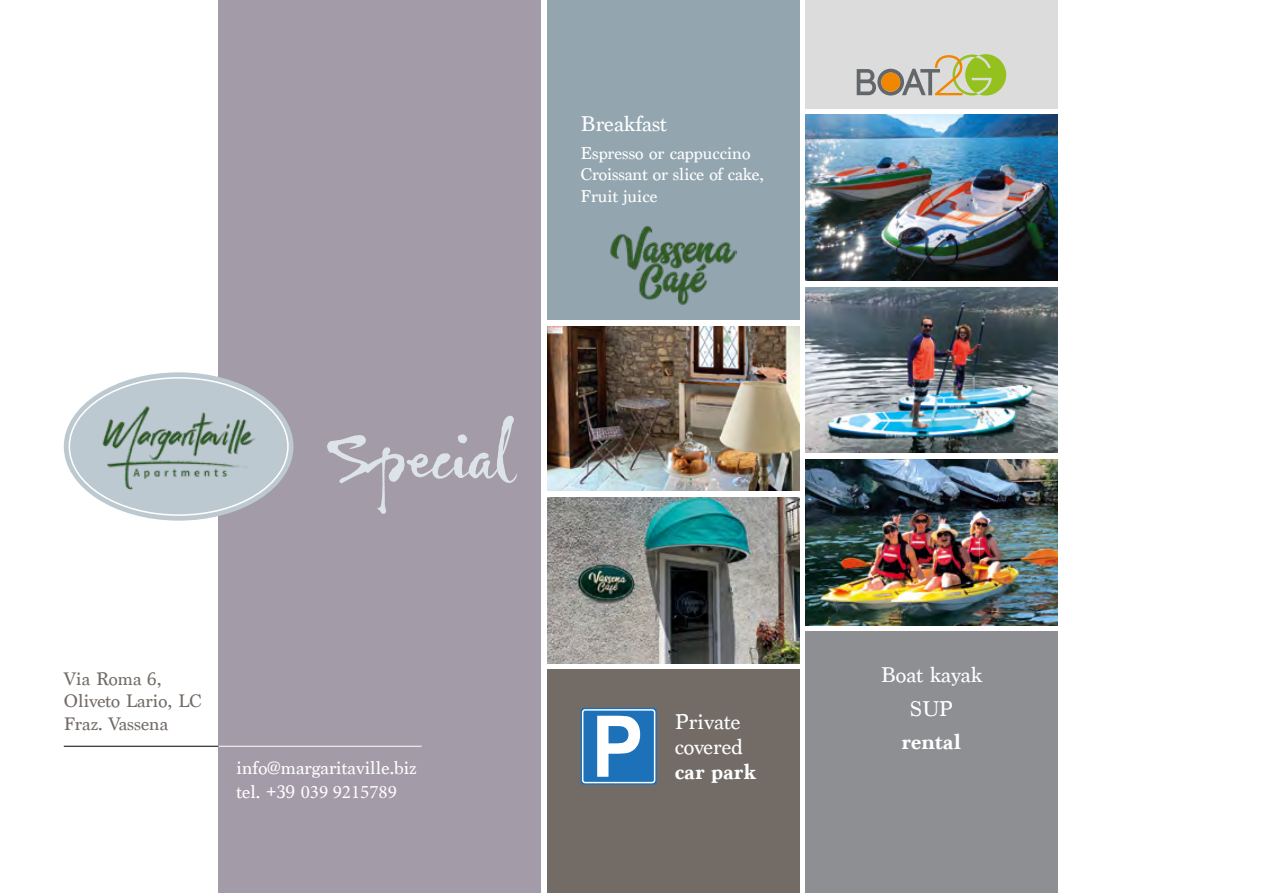
<style>
.page{position:relative;width:1276px;height:893px;background:#fff}
.page>*{position:absolute;margin:0;border:0;box-sizing:border-box;transform-origin:0 0}
.t1{font:78.75px "Gizmo";letter-spacing:-.025em;color:#dde4e9}
.t2{font:22.5px/33.3px "Marion";color:#fff;text-align:center}
.t3{font:700 22.5px "Marion";color:#fff}
.t4{font:19.12px/22.9px "Marion";color:#726b66}
.t5{font:19.12px "Marion";color:#fff}
.t6{font:19.12px "Minion Pro";color:#fff}
.t7{font:18px/21.6px "Marion";color:#fff}
.s1{font-family:"Marion"}
</style>
<div class="page">
<img style="left:547px;top:326px;width:252px;height:165px">
<div style="left:218px;top:0;width:323px;height:893px;background:#a39ba8"></div>
<img style="left:805px;top:459px;width:252px;height:166px">
<img style="left:805px;top:287px;width:252px;height:166px">
<img style="left:805px;top:115px;width:252px;height:166px">
<div style="left:805px;top:0;width:252px;height:108px;background:#dcdcdd"></div>
<div style="left:805px;top:631px;width:252px;height:262px;background:#8d8f92"></div>
<svg style="left:856px;top:54px;width:150px;height:42px"></svg>
<div style="left:547px;top:0;width:252px;height:320px;background:#93a6b0"></div>
<img style="left:610px;top:225px;width:126px;height:80px">
<img style="left:547px;top:497px;width:252px;height:166px">
<div style="left:547px;top:669px;width:252px;height:224px;background:#726b66"></div>
<div style="left:580px;top:708px;width:77px;height:77px;background:#1d71b8;border-radius:3px"></div>
<div style="left:582px;top:709px;width:73px;height:74px;border:1px solid #fff;border-radius:3px"></div>
<svg style="left:597px;top:716px;width:43px;height:61px"></svg>
<div style="left:64px;top:372px;width:229px;height:149px;background:#bdc9d1;border-radius:50%"></div>
<img style="left:98px;top:398px;width:162px;height:97px">
<hr style="left:64px;top:746px;width:154px;height:1px;background:#000">
<hr style="left:218px;top:746px;width:204px;height:1px;background:#fff">
<p class="t2" style="left:580px;top:107px;width:88px">Breakfast</p>
<p class="t7" style="left:580px;top:142px;width:185px">Espresso or cappuccino<br>Croissant or slice of cake,<br>Fruit juice</p>
<h1 class="t1" style="left:331px;top:398px;width:180px">Special</h1>
<p class="t4" style="left:64px;top:667px;width:139px">Via Roma 6,<br>Oliveto Lario, LC<br>Fraz. Vassena</p>
<p class="t5" style="left:236px;top:757px;width:182px">info@margaritaville.biz</p>
<p class="t6" style="left:236px;top:779px;width:162px"><span class="s1">tel. +39</span> 039 9215789</p>
<p class="t2" style="left:674px;top:710px;width:69px;line-height:24.8px;text-align:left">Private covered</p>
<p class="t3" style="left:674px;top:758px;width:83px">car park</p>
<p class="t2" style="left:880px;top:659px;width:103px">Boat kayak<br>SUP</p>
<p class="t3" style="left:901px;top:728px;width:61px">rental</p>
</div>
